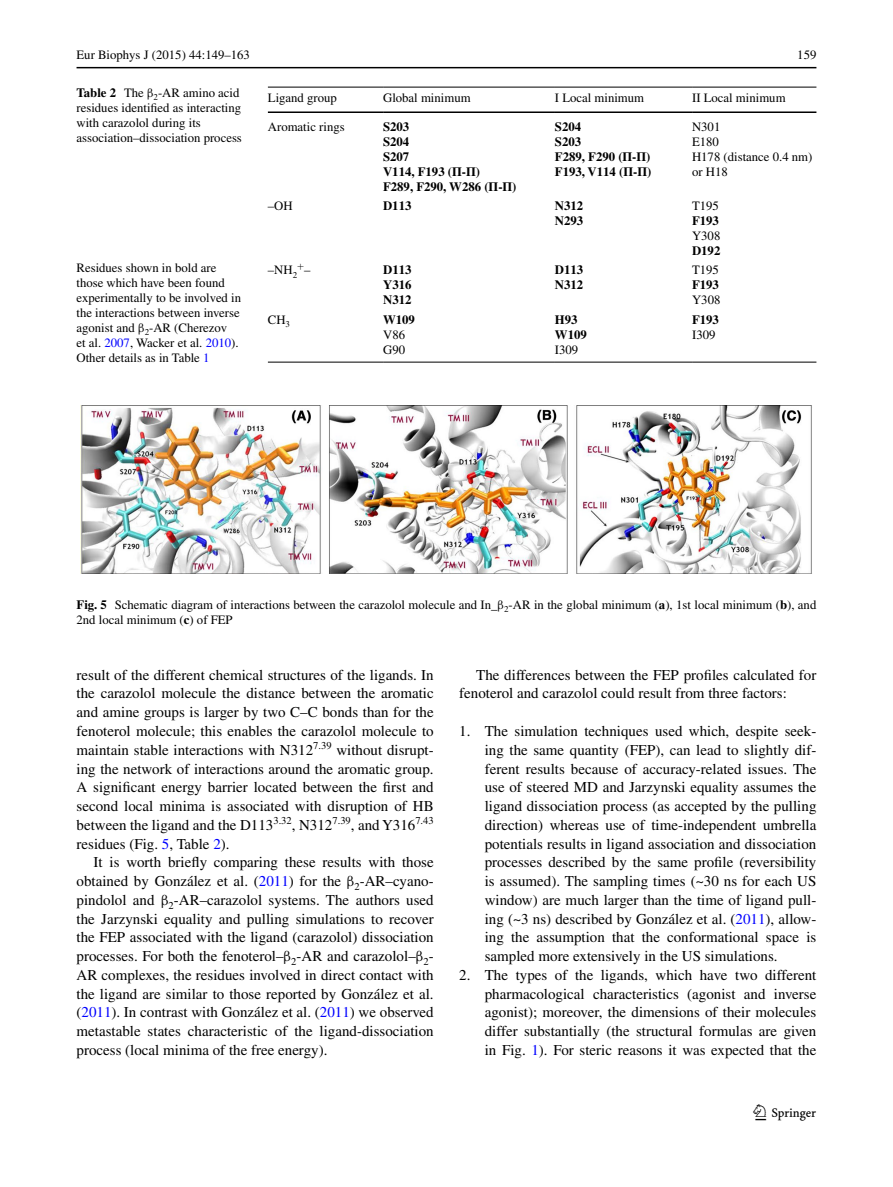
<style>
.page{position:relative;width:893px;height:1187px;background:#fff}
.page>*{position:absolute;margin:0;border:0;box-sizing:border-box;transform-origin:0 0}
.t1{font:22.5px "Springnew";color:#000}
.t2{font:15px/18.8px "Times";color:#000;text-align:justify}
.t3{font:12.75px/15px "Times";color:#000}
.t4{font:700 12.75px/15px "Times";color:#000}
.t5{font:8.85px "MTSY";color:#000}
.s1{font-weight:700}
.s2{font-family:"MTGU"}
.s3{color:#00f}
.s4{font-family:"STIX"}
.s5{font-family:"Times";font-size:12.75px}
</style>
<div class="page">
<hr style="left:77px;top:67px;width:739px;height:1px;background:#000">
<hr style="left:268px;top:87px;width:115px;height:1px;background:#000">
<hr style="left:268px;top:111px;width:115px;height:2px;background:#000">
<hr style="left:383px;top:87px;width:172px;height:1px;background:#000">
<hr style="left:383px;top:111px;width:172px;height:2px;background:#000">
<hr style="left:555px;top:87px;width:137px;height:1px;background:#000">
<hr style="left:555px;top:111px;width:137px;height:2px;background:#000">
<hr style="left:692px;top:87px;width:124px;height:1px;background:#000">
<hr style="left:692px;top:111px;width:124px;height:2px;background:#000">
<hr style="left:268px;top:361px;width:115px;height:1px;background:#000">
<hr style="left:383px;top:361px;width:172px;height:1px;background:#000">
<hr style="left:555px;top:361px;width:137px;height:1px;background:#000">
<hr style="left:692px;top:361px;width:124px;height:1px;background:#000">
<img style="left:81px;top:405px;width:731px;height:168px">
<p class="t3" style="left:77px;top:48px;width:175px">Eur Biophys J (2015) 44:149–163</p>
<p class="t3" style="left:797px;top:48px;width:21px">159</p>
<p class="t3" style="left:77px;top:85px;width:167px"><span class="s1">Table 2</span> The <span class="s2">β</span><sub>2</sub>-AR amino acid residues identified as interacting with carazolol during its association–dissociation process</p>
<p class="t3" style="left:77px;top:260px;width:166px">Residues shown in bold are those which have been found experimentally to be involved in the interactions between inverse agonist and <span class="s2">β</span><sub>2</sub>-AR (Cherezov<br>et al. <span class="s3">2007</span>, Wacker et al. <span class="s3">2010</span>).<br>Other details as in Table <span class="s3">1</span></p>
<p class="t3" style="left:268px;top:91px;width:70px">Ligand group</p>
<p class="t3" style="left:383px;top:91px;width:89px">Global minimum</p>
<p class="t3" style="left:555px;top:91px;width:91px">I Local minimum</p>
<p class="t3" style="left:692px;top:91px;width:95px">II Local minimum</p>
<p class="t3" style="left:268px;top:119px;width:78px">Aromatic rings</p>
<p class="t4" style="left:383px;top:119px;width:135px">S203<br>S204<br>S207<br>V114, F193 (<span class="s4">П</span>-<span class="s4">П</span>)<br>F289, F290, W286 (<span class="s4">П</span>-<span class="s4">П</span>)</p>
<p class="t4" style="left:555px;top:119px;width:98px">S204<br>S203<br>F289, F290 (<span class="s4">П</span>-<span class="s4">П</span>)<br>F193, V114 (<span class="s4">П</span>-<span class="s4">П</span>)</p>
<p class="t3" style="left:692px;top:119px;width:122px">N301<br>E180<br>H178 (distance 0.4 nm) or H18</p>
<p class="t3" style="left:268px;top:198px;width:26px">–OH</p>
<p class="t4" style="left:383px;top:198px;width:30px">D113</p>
<p class="t4" style="left:555px;top:198px;width:30px">N312<br>N293</p>
<p class="t3" style="left:692px;top:198px;width:28px">T195</p>
<p class="t4" style="left:692px;top:213px;width:28px">F193</p>
<p class="t3" style="left:692px;top:228px;width:30px">Y308</p>
<p class="t4" style="left:692px;top:243px;width:30px">D192</p>
<p class="t3" style="left:268px;top:262px;width:31px">–NH<sub>2</sub></p>
<p class="t5" style="left:297px;top:261px;width:15px">+<span class="s5">–</span></p>
<p class="t4" style="left:383px;top:262px;width:30px;text-align:justify">D113<br>Y316<br>N312</p>
<p class="t4" style="left:555px;top:262px;width:30px">D113<br>N312</p>
<p class="t3" style="left:692px;top:262px;width:28px">T195</p>
<p class="t4" style="left:692px;top:277px;width:28px">F193</p>
<p class="t3" style="left:692px;top:292px;width:30px">Y308</p>
<p class="t3" style="left:268px;top:312px;width:24px">CH<sub>3</sub></p>
<p class="t4" style="left:383px;top:311px;width:33px">W109</p>
<p class="t3" style="left:383px;top:327px;width:23px">V86<br>G90</p>
<p class="t4" style="left:555px;top:311px;width:33px">H93<br>W109</p>
<p class="t3" style="left:555px;top:342px;width:25px">I309</p>
<p class="t4" style="left:692px;top:311px;width:28px">F193</p>
<p class="t3" style="left:692px;top:326px;width:25px">I309</p>
<p class="t3" style="left:77px;top:597px;width:741px"><span class="s1">Fig. 5</span> Schematic diagram of interactions between the carazolol molecule and In_<span class="s2">β</span><sub>2</sub>-AR in the global minimum (<span class="s1">a</span>), 1st local minimum (<span class="s1">b</span>), and<br>2nd local minimum (<span class="s1">c</span>) of FEP</p>
<p class="t2" style="left:77px;top:665px;width:359px">result of the different chemical structures of the ligands. In the carazolol molecule the distance between the aromatic and amine groups is larger by two C–C bonds than for the fenoterol molecule; this enables the carazolol molecule to maintain stable interactions with N312<sup>7.39</sup> without disrupt&shy;ing the network of interactions around the aromatic group.<br>A significant energy barrier located between the first and second local minima is associated with disruption of HB between the ligand and the D113<sup>3.32</sup>, N312<sup>7.39</sup>, and Y316<sup>7.43 </sup>residues (Fig. <span class="s3">5</span>, Table <span class="s3">2</span>).</p>
<p class="t2" style="left:77px;top:852px;width:359px;text-indent:17px">It is worth briefly comparing these results with those obtained by González et al. (<span class="s3">2011</span>) for the <span class="s2">β</span><sub>2</sub>-AR–cyano&shy;pindolol and <span class="s2">β</span><sub>2</sub>-AR–carazolol systems. The authors used the Jarzynski equality and pulling simulations to recover the FEP associated with the ligand (carazolol) dissociation processes. For both the fenoterol–<span class="s2">β</span><sub>2</sub>-AR and carazolol–<span class="s2">β</span><sub>2</sub>- AR complexes, the residues involved in direct contact with the ligand are similar to those reported by González et al. (<span class="s3">2011</span>). In contrast with González et al. (<span class="s3">2011</span>) we observed metastable states characteristic of the ligand-dissociation process (local minima of the free energy).</p>
<p class="t2" style="left:459px;top:665px;width:359px;text-indent:17px">The differences between the FEP profiles calculated for fenoterol and carazolol could result from three factors:</p>
<p class="t2" style="left:485px;top:721px;width:333px;text-indent:-26px">1. The simulation techniques used which, despite seek&shy;ing the same quantity (FEP), can lead to slightly dif&shy;ferent results because of accuracy-related issues. The use of steered MD and Jarzynski equality assumes the ligand dissociation process (as accepted by the pulling direction) whereas use of time-independent umbrella potentials results in ligand association and dissociation processes described by the same profile (reversibility is assumed). The sampling times (~30 ns for each US window) are much larger than the time of ligand pull&shy;ing (~3 ns) described by González et al. (<span class="s3">2011</span>), allow&shy;ing the assumption that the conformational space is sampled more extensively in the US simulations.</p>
<p class="t2" style="left:485px;top:965px;width:333px;text-indent:-26px">2. The types of the ligands, which have two different pharmacological characteristics (agonist and inverse agonist); moreover, the dimensions of their molecules differ substantially (the structural formulas are given in Fig. <span class="s3">1</span>). For steric reasons it was expected that the</p>
<h1 class="t1" style="left:755px;top:1104px;width:62px">1 3</h1>
</div>
